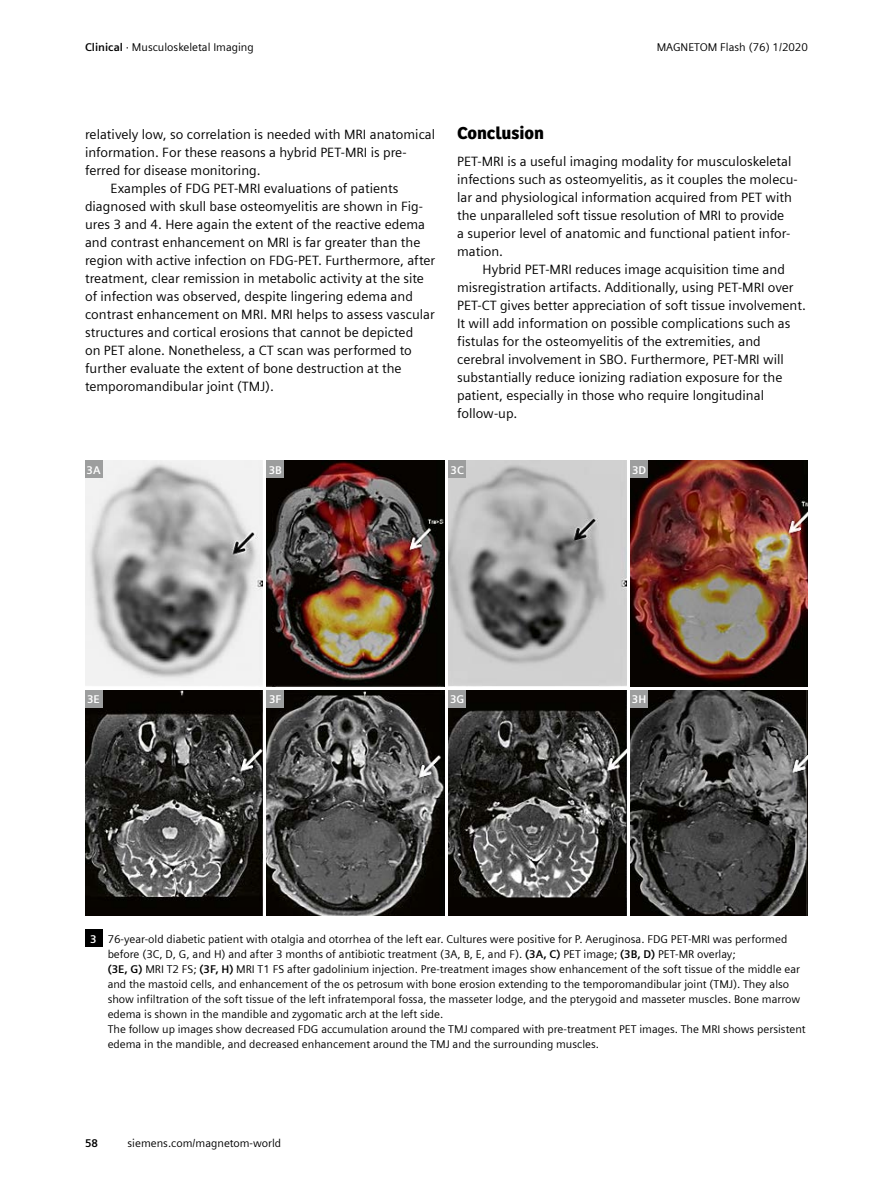
<style>
.page{position:relative;width:893px;height:1191px;background:#fff}
.page>*{position:absolute;margin:0;border:0;box-sizing:border-box;transform-origin:0 0}
.t1{font:18px "SH Bree Headline Regular";color:#000}
.t2{font:13.5px/18px "Siemens Sans";color:#000}
.t3{font:11.25px/15px "Siemens Sans";color:#000}
.t4{font:700 11.25px "Siemens Sans";color:#fff}
.t5{font:700 11.25px "Siemens Sans";color:#000}
.s1{font-weight:700}
.s2{font-weight:700;color:#fff}
</style>
<div class="page">
<div style="left:85px;top:930px;width:17px;height:17px;background:#000"></div>
<img style="left:85px;top:461px;width:177px;height:225px">
<img style="left:85px;top:690px;width:177px;height:225px">
<img style="left:267px;top:461px;width:177px;height:225px">
<img style="left:267px;top:690px;width:177px;height:225px">
<img style="left:449px;top:461px;width:177px;height:225px">
<img style="left:449px;top:690px;width:177px;height:225px">
<img style="left:631px;top:461px;width:177px;height:225px">
<img style="left:631px;top:690px;width:177px;height:225px">
<div style="left:85px;top:461px;width:17px;height:17px;background:#9d9e9e"></div>
<div style="left:631px;top:461px;width:17px;height:17px;background:#9d9e9e"></div>
<div style="left:449px;top:461px;width:17px;height:17px;background:#9d9e9e"></div>
<div style="left:267px;top:461px;width:17px;height:17px;background:#9d9e9e"></div>
<div style="left:85px;top:690px;width:17px;height:17px;background:#9d9e9e"></div>
<div style="left:631px;top:690px;width:17px;height:17px;background:#9d9e9e"></div>
<div style="left:449px;top:690px;width:17px;height:17px;background:#9d9e9e"></div>
<div style="left:267px;top:690px;width:17px;height:17px;background:#9d9e9e"></div>
<p class="t3" style="left:85px;top:39px;width:170px"><span class="s1">Clinical</span> · Musculoskeletal Imaging</p>
<p class="t3" style="left:657px;top:39px;width:153px">MAGNETOM Flash (76) 1/2020</p>
<p class="t2" style="left:85px;top:124px;width:352px">relatively low, so correlation is needed with MRI anatomical</p>
<p class="t2" style="left:85px;top:142px;width:323px">information. For these reasons a hybrid PET-MRI is pre-</p>
<p class="t2" style="left:85px;top:160px;width:177px">ferred for disease monitoring.</p>
<p class="t2" style="left:111px;top:178px;width:289px">Examples of FDG PET-MRI evaluations of patients</p>
<p class="t2" style="left:85px;top:196px;width:339px">diagnosed with skull base osteomyelitis are shown in Fig-</p>
<p class="t2" style="left:85px;top:214px;width:342px">ures 3 and 4. Here again the extent of the reactive edema</p>
<p class="t2" style="left:85px;top:232px;width:337px">and contrast enhancement on MRI is far greater than the</p>
<p class="t2" style="left:85px;top:250px;width:352px">region with active infection on FDG-PET. Furthermore, after</p>
<p class="t2" style="left:85px;top:268px;width:341px">treatment, clear remission in metabolic activity at the site</p>
<p class="t2" style="left:85px;top:286px;width:329px">of infection was observed, despite lingering edema and</p>
<p class="t2" style="left:85px;top:304px;width:351px">contrast enhancement on MRI. MRI helps to assess vascular</p>
<p class="t2" style="left:85px;top:322px;width:330px">structures and cortical erosions that cannot be depicted</p>
<p class="t2" style="left:85px;top:340px;width:328px">on PET alone. Nonetheless, a CT scan was performed to</p>
<p class="t2" style="left:85px;top:358px;width:318px">further evaluate the extent of bone destruction at the</p>
<p class="t2" style="left:85px;top:376px;width:190px">temporomandibular joint (TMJ).</p>
<h1 class="t1" style="left:457px;top:119px;width:88px">Conclusion</h1>
<p class="t2" style="left:457px;top:151px;width:342px">PET-MRI is a useful imaging modality for musculoskeletal infections such as osteomyelitis, as it couples the molecu&shy;lar and physiological information acquired from PET with the unparalleled soft tissue resolution of MRI to provide<br>a superior level of anatomic and functional patient infor&shy;mation.</p>
<p class="t2" style="left:457px;top:259px;width:350px;text-indent:26px">Hybrid PET-MRI reduces image acquisition time and misregistration artifacts. Additionally, using PET-MRI over PET-CT gives better appreciation of soft tissue involvement.<br>It will add information on possible complications such as fistulas for the osteomyelitis of the extremities, and cerebral involvement in SBO. Furthermore, PET-MRI will substantially reduce ionizing radiation exposure for the patient, especially in those who require longitudinal follow-up.</p>
<p class="t4" style="left:87px;top:461px;width:16px">3A</p>
<p class="t4" style="left:269px;top:461px;width:15px">3B</p>
<p class="t4" style="left:451px;top:461px;width:15px">3C</p>
<p class="t4" style="left:632px;top:461px;width:16px">3D</p>
<p class="t4" style="left:87px;top:691px;width:14px">3E</p>
<p class="t4" style="left:269px;top:691px;width:14px">3F</p>
<p class="t4" style="left:450px;top:691px;width:16px">3G</p>
<p class="t4" style="left:632px;top:691px;width:16px">3H</p>
<p class="t3" style="left:108px;top:930px;width:700px;text-indent:-17px"><span class="s2">3</span> 76-year-old diabetic patient with otalgia and otorrhea of the left ear. Cultures were positive for P. Aeruginosa. FDG PET-MRI was performed before (3C, D, G, and H) and after 3 months of antibiotic treatment (3A, B, E, and F). <span class="s1">(3A, C)</span> PET image; <span class="s1">(3B, D)</span> PET-MR overlay;<br><span class="s1">(3E, G)</span> MRI T2 FS; <span class="s1">(3F, H)</span> MRI T1 FS after gadolinium injection. Pre-treatment images show enhancement of the soft tissue of the middle ear and the mastoid cells, and enhancement of the os petrosum with bone erosion extending to the temporomandibular joint (TMJ). They also show infiltration of the soft tissue of the left infratemporal fossa, the masseter lodge, and the pterygoid and masseter muscles. Bone marrow edema is shown in the mandible and zygomatic arch at the left side.<br>The follow up images show decreased FDG accumulation around the TMJ compared with pre-treatment PET images. The MRI shows persistent edema in the mandible, and decreased enhancement around the TMJ and the surrounding muscles.</p>
<p class="t5" style="left:85px;top:1135px;width:15px">58</p>
<p class="t3" style="left:128px;top:1135px;width:155px">siemens.com/magnetom-world</p>
</div>
